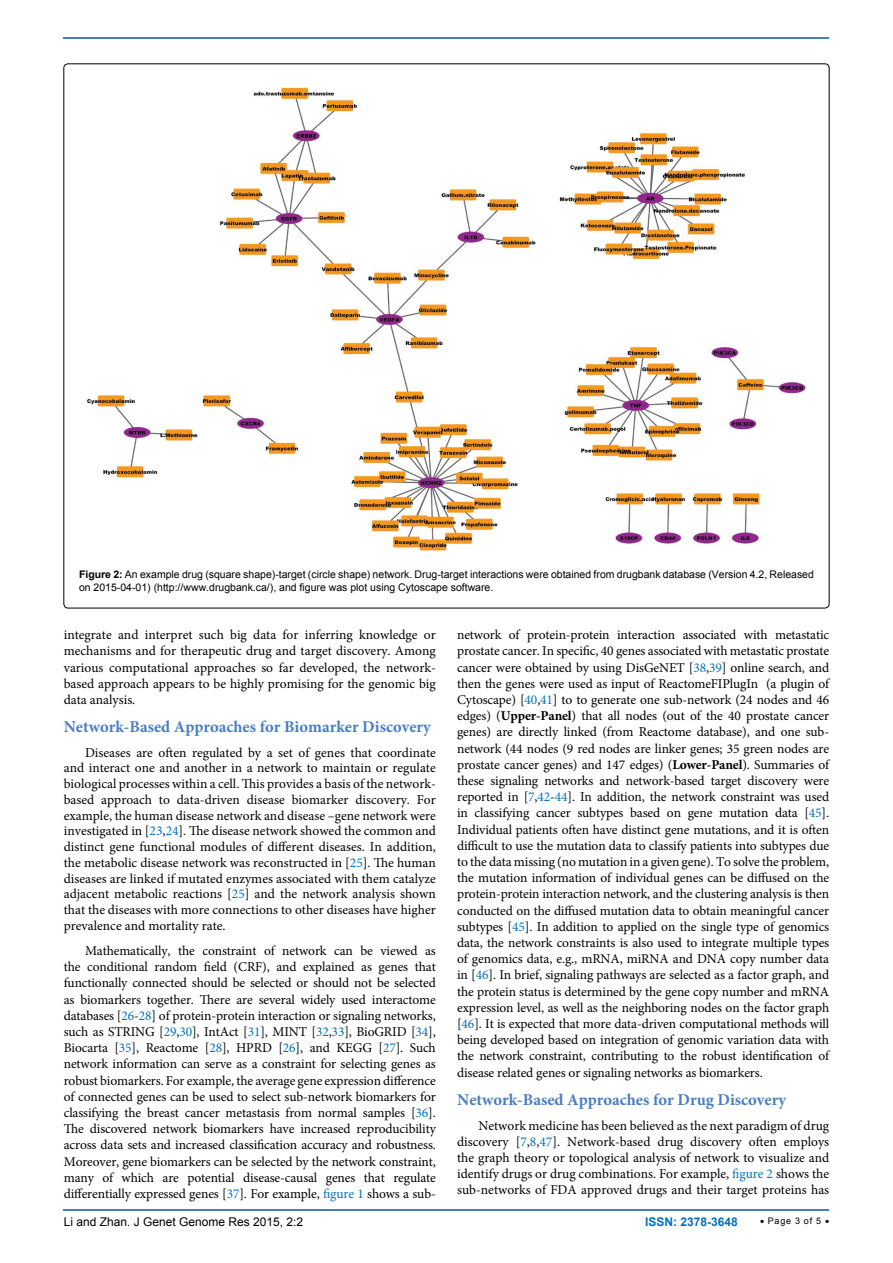
<style>
.page{position:relative;width:893px;height:1263px;background:#fff}
.page>*{position:absolute;margin:0;border:0;box-sizing:border-box;transform-origin:0 0}
.t1{font:700 16.5px "Minion Pro";color:#487ec0}
.t2{font:13.5px/16.2px "Minion Pro";color:#000;text-align:justify}
.t3{font:12px "Arial";color:#000}
.t4{font:700 12px "Arial";color:#0072bc}
.t5{font:10.5px/12.6px "Arial";color:#000}
.t6{font:9px "Arial";letter-spacing:.08em;color:#000}
.s1{font-weight:700}
.s2{color:#0072bc}
</style>
<div class="page">
<hr style="left:64px;top:1209px;width:765px;height:2px;background:#487ec0">
<hr style="left:64px;top:37px;width:765px;height:2px;background:#487ec0">
<img style="left:87px;top:85px;width:719px;height:466px">
<p class="t5" style="left:79px;top:568px;width:736px"><span class="s1">Figure 2:</span> An example drug (square shape)-target (circle shape) network. Drug-target interactions were obtained from drugbank database (Version 4.2, Released on 2015-04-01) (http://www.drugbank.ca/), and figure was plot using Cytoscape software.</p>
<p class="t2" style="left:64px;top:627px;width:374px">integrate and interpret such big data for inferring knowledge or mechanisms and for therapeutic drug and target discovery. Among various computational approaches so far developed, the network&shy;based approach appears to be highly promising for the genomic big data analysis.</p>
<p class="t1" style="left:64px;top:715px;width:369px">Network-Based Approaches for Biomarker Discovery</p>
<p class="t2" style="left:64px;top:744px;width:374px;line-height:15.8px;text-indent:21px">Diseases are often regulated by a set of genes that coordinate and interact one and another in a network to maintain or regulate biological processes within a cell. This provides a basis of the network&shy;based approach to data-driven disease biomarker discovery. For example, the human disease network and disease –gene network were investigated in [<span class="s2">23</span>,<span class="s2">24</span>]. The disease network showed the common and distinct gene functional modules of different diseases. In addition, the metabolic disease network was reconstructed in [<span class="s2">25</span>]. The human diseases are linked if mutated enzymes associated with them catalyze adjacent metabolic reactions [<span class="s2">25</span>] and the network analysis shown that the diseases with more connections to other diseases have higher prevalence and mortality rate.</p>
<p class="t2" style="left:64px;top:943px;width:374px;text-indent:21px">Mathematically, the constraint of network can be viewed as the conditional random field (CRF), and explained as genes that functionally connected should be selected or should not be selected as biomarkers together. There are several widely used interactome databases [<span class="s2">26</span>-<span class="s2">28</span>] of protein-protein interaction or signaling networks, such as STRING [<span class="s2">29</span>,<span class="s2">30</span>], IntAct [<span class="s2">31</span>], MINT [<span class="s2">32</span>,<span class="s2">33</span>], BioGRID [<span class="s2">34</span>], Biocarta [<span class="s2">35</span>], Reactome [<span class="s2">28</span>], HPRD [<span class="s2">26</span>], and KEGG [<span class="s2">27</span>]. Such network information can serve as a constraint for selecting genes as robust biomarkers. For example, the average gene expression difference of connected genes can be used to select sub-network biomarkers for classifying the breast cancer metastasis from normal samples [<span class="s2">36</span>].<br>The discovered network biomarkers have increased reproducibility across data sets and increased classification accuracy and robustness.<br>Moreover, gene biomarkers can be selected by the network constraint, many of which are potential disease-causal genes that regulate differentially expressed genes [<span class="s2">37</span>]. For example, <span class="s2">figure 1</span> shows a sub-</p>
<p class="t2" style="left:457px;top:627px;width:374px">network of protein-protein interaction associated with metastatic prostate cancer. In specific, 40 genes associated with metastatic prostate cancer were obtained by using DisGeNET [<span class="s2">38</span>,<span class="s2">39</span>] online search, and then the genes were used as input of ReactomeFIPlugIn (a plugin of Cytoscape) [<span class="s2">40</span>,<span class="s2">41</span>] to to generate one sub-network (24 nodes and 46 edges) (<span class="s1">Upper-Panel</span>) that all nodes (out of the 40 prostate cancer genes) are directly linked (from Reactome database), and one sub&shy;network (44 nodes (9 red nodes are linker genes; 35 green nodes are prostate cancer genes) and 147 edges) (<span class="s1">Lower-Panel</span>). Summaries of these signaling networks and network-based target discovery were reported in [<span class="s2">7</span>,<span class="s2">42</span>-<span class="s2">44</span>]. In addition, the network constraint was used in classifying cancer subtypes based on gene mutation data [<span class="s2">45</span>].<br>Individual patients often have distinct gene mutations, and it is often difficult to use the mutation data to classify patients into subtypes due to the data missing (no mutation in a given gene). To solve the problem, the mutation information of individual genes can be diffused on the protein-protein interaction network, and the clustering analysis is then conducted on the diffused mutation data to obtain meaningful cancer subtypes [<span class="s2">45</span>]. In addition to applied on the single type of genomics data, the network constraints is also used to integrate multiple types of genomics data, e.g., mRNA, miRNA and DNA copy number data in [<span class="s2">46</span>]. In brief, signaling pathways are selected as a factor graph, and the protein status is determined by the gene copy number and mRNA expression level, as well as the neighboring nodes on the factor graph [<span class="s2">46</span>]. It is expected that more data-driven computational methods will being developed based on integration of genomic variation data with the network constraint, contributing to the robust identification of disease related genes or signaling networks as biomarkers.</p>
<p class="t1" style="left:457px;top:1088px;width:330px">Network-Based Approaches for Drug Discovery</p>
<p class="t2" style="left:457px;top:1117px;width:374px;text-indent:21px">Network medicine has been believed as the next paradigm of drug discovery [<span class="s2">7</span>,<span class="s2">8</span>,<span class="s2">47</span>]. Network-based drug discovery often employs the graph theory or topological analysis of network to visualize and identify drugs or drug combinations. For example, <span class="s2">figure 2</span> shows the sub-networks of FDA approved drugs and their target proteins has</p>
<p class="t3" style="left:64px;top:1213px;width:241px">Li and Zhan. J Genet Genome Res 2015, 2:2</p>
<p class="t4" style="left:645px;top:1213px;width:94px">ISSN: 2378-3648</p>
<p class="t6" style="left:760px;top:1214px;width:71px">• Page 3 of 5 •</p>
</div>
